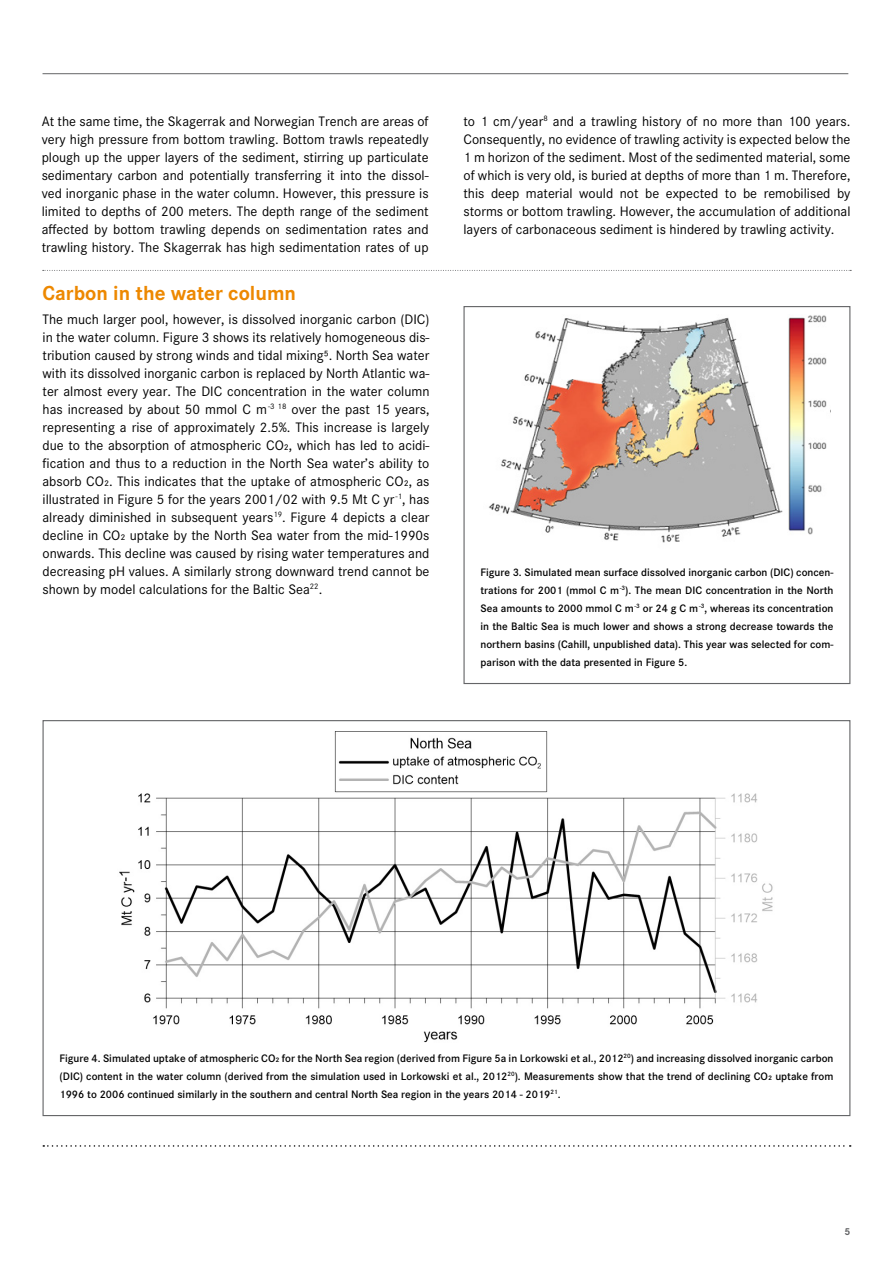
<style>
.page{position:relative;width:893px;height:1263px;background:#fff}
.page>*{position:absolute;margin:0;border:0;box-sizing:border-box;transform-origin:0 0}
.t1{font:700 21px "Corporate S Pro";color:#ed8800}
.t2{font:14.25px/18px "Corporate S Pro";color:#000;text-align:justify}
.t3{font:600 11.25px/18px "Corporate S Pro";color:#000;text-align:justify}
.t4{font:700 10.5px "Corporate S Pro";color:#646567}
</style>
<div class="page">
<div style="left:463px;top:306px;width:387px;height:378px;border:1px solid #646567"></div>
<svg style="left:43px;top:1145px;width:808px;height:2px"></svg>
<hr style="left:43px;top:73px;width:805px;height:1px;background:#646567">
<img style="left:488px;top:315px;width:339px;height:228px">
<img style="left:119px;top:732px;width:654px;height:310px">
<svg style="left:43px;top:270px;width:808px;height:1px"></svg>
<p class="t2" style="left:42px;top:111px;width:388px">At the same time, the Skagerrak and Norwegian Trench are areas of very high pressure from bottom trawling. Bottom trawls repeatedly plough up the upper layers of the sediment, stirring up particulate sedimentary carbon and potentially transferring it into the dissol&shy;ved inorganic phase in the water column. However, this pressure is limited to depths of 200 meters. The depth range of the sediment affected by bottom trawling depends on sedimentation rates and trawling history. The Skagerrak has high sedimentation rates of up</p>
<h1 class="t1" style="left:43px;top:276px;width:255px">Carbon in the water column</h1>
<p class="t2" style="left:43px;top:309px;width:388px">The much larger pool, however, is dissolved inorganic carbon (DIC) in the water column. Figure 3 shows its relatively homogeneous dis&shy;tribution caused by strong winds and tidal mixing5. North Sea water with its dissolved inorganic carbon is replaced by North Atlantic wa&shy;ter almost every year. The DIC concentration in the water column has increased by about 50 mmol C m <sup>-3</sup> <sup>18</sup> over the past 15 years, representing a rise of approximately 2.5%. This increase is largely due to the absorption of atmospheric CO2, which has led to acidi&shy;fication and thus to a reduction in the North Sea water’s ability to absorb CO2. This indicates that the uptake of atmospheric CO2, as illustrated in Figure 5 for the years 2001/02 with 9.5 Mt C yr <sup>-1</sup>, has already diminished in subsequent years<sup>19</sup>. Figure 4 depicts a clear decline in CO2 uptake by the North Sea water from the mid-1990s onwards. This decline was caused by rising water temperatures and decreasing pH values. A similarly strong downward trend cannot be shown by model calculations for the Baltic Sea<sup>22</sup>.</p>
<p class="t2" style="left:463px;top:111px;width:388px">to 1 cm/year<sup>8</sup> and a trawling history of no more than 100 years.<br>Consequently, no evidence of trawling activity is expected below the 1 m horizon of the sediment. Most of the sedimented material, some of which is very old, is buried at depths of more than 1 m. Therefore, this deep material would not be expected to be remobilised by storms or bottom trawling. However, the accumulation of additional layers of carbonaceous sediment is hindered by trawling activity.</p>
<p class="t3" style="left:480px;top:563px;width:354px">Figure 3. Simulated mean surface dissolved inorganic carbon (DIC) concen&shy;trations for 2001 (mmol C m <sup>-3</sup>). The mean DIC concentration in the North Sea amounts to 2000 mmol C m <sup>-3</sup> or 24 g C m <sup>-3</sup>, whereas its concentration in the Baltic Sea is much lower and shows a strong decrease towards the northern basins (Cahill, unpublished data). This year was selected for com&shy;parison with the data presented in Figure 5.</p>
<p class="t3" style="left:60px;top:1049px;width:775px">Figure 4. Simulated uptake of atmospheric CO2 for the North Sea region (derived from Figure 5a in Lorkowski et al., 2012<sup>20</sup>) and increasing dissolved inorganic carbon (DIC) content in the water column (derived from the simulation used in Lorkowski et al., 2012<sup>20</sup>). Measurements show that the trend of declining CO2 uptake from 1996 to 2006 continued similarly in the southern and central North Sea region in the years 2014 - 2019<sup>21</sup>.</p>
<p class="t4" style="left:844px;top:1223px;width:7px">5</p>
</div>
